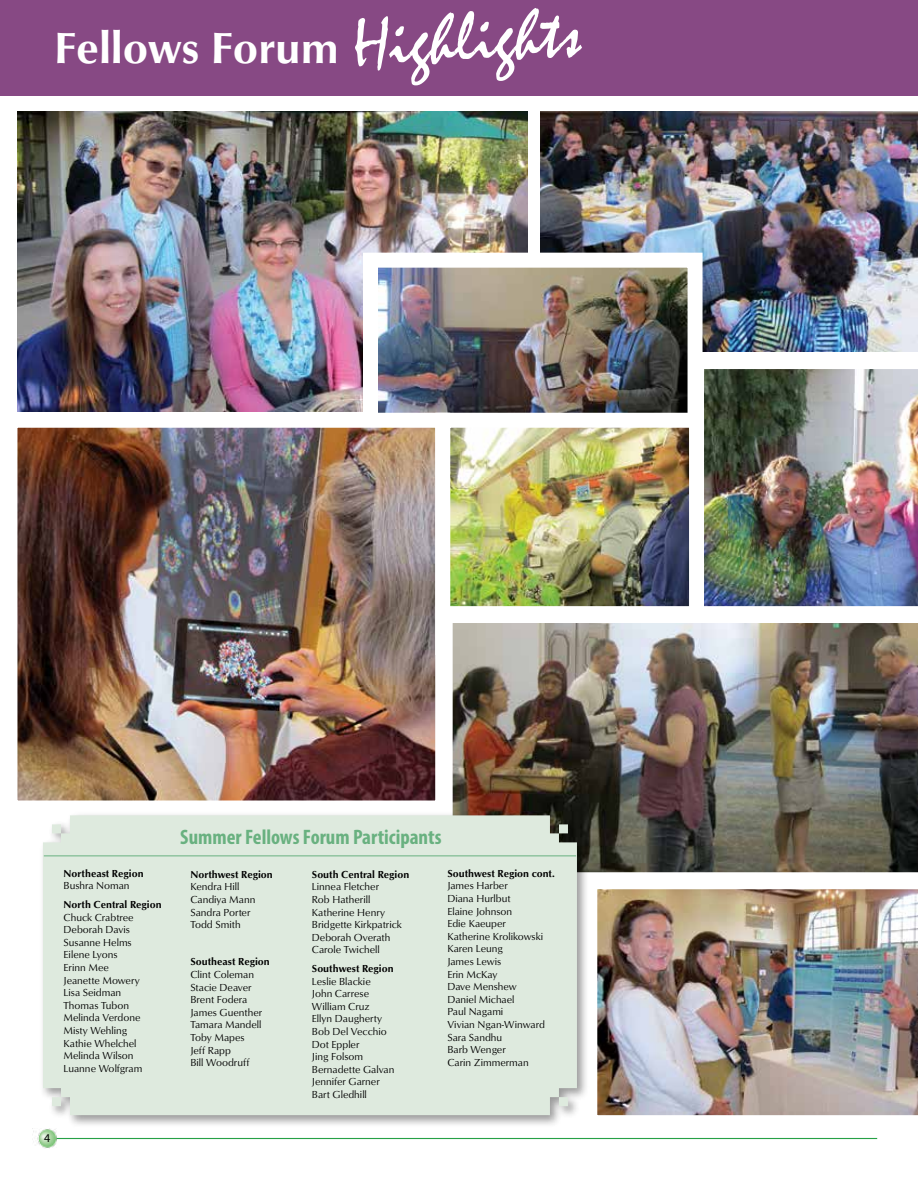
<style>
.page{position:relative;width:918px;height:1188px;background:#fff}
.page>*{position:absolute;margin:0;border:0;box-sizing:border-box;transform-origin:0 0}
.t1{font:72px "Mistral";color:#fff}
.t2{font:700 45px "Opus";color:#fff}
.t3{font:700 condensed 21px "Myriad Pro";color:#69b180}
.t4{font:12px "Myriad Pro";color:#000}
.t5{font:10.5px/12.6px "Opus";color:#000}
.t6{font:700 10.5px "Opus";color:#000}
</style>
<div class="page">
<img style="left:33px;top:1129px;width:24px;height:19px">
<hr style="left:57px;top:1138px;width:820px;height:1px;background:#26a146">
<img style="left:575px;top:898px;width:343px;height:240px">
<div style="left:0;top:0;width:918px;height:95px;background:#874984"></div>
<img style="left:17px;top:112px;width:510px;height:293px">
<img style="left:540px;top:112px;width:378px;height:235px">
<img style="left:379px;top:269px;width:308px;height:136px">
<img style="left:17px;top:405px;width:411px;height:396px">
<img style="left:428px;top:405px;width:254px;height:193px">
<img style="left:682px;top:347px;width:236px;height:251px">
<img style="left:427px;top:598px;width:491px;height:300px">
<div style="left:39px;top:811px;width:550px;height:317px;background:#000;opacity:.4"></div>
<div style="left:43px;top:815px;width:534px;height:300px;background:#deeade"></div>
<hr style="left:44px;top:856px;width:532px;height:1px;background:#69b180">
<h2 class="t2" style="left:54px;top:21px;width:286px">Fellows Forum</h2>
<h1 class="t1" style="left:351px;top:4px;width:230px;rotate:-3deg">Highlights</h1>
<p class="t6" style="left:64px;top:867px;width:82px">Northeast Region</p>
<p class="t5" style="left:64px;top:880px;width:68px">Bushra Noman</p>
<p class="t6" style="left:64px;top:898px;width:100px">North Central Region</p>
<p class="t5" style="left:64px;top:911px;width:80px">Chuck Crabtree<br>Deborah Davis<br>Susanne Helms<br>Eilene Lyons<br>Erinn Mee<br>Jeanette Mowery<br>Lisa Seidman<br>Thomas Tubon<br>Melinda Verdone<br>Misty Wehling<br>Kathie Whelchel<br>Melinda Wilson<br>Luanne Wolfgram</p>
<p class="t4" style="left:44px;top:1131px;width:8px">4</p>
<h3 class="t3" style="left:180px;top:824px;width:263px">Summer Fellows Forum Participants</h3>
<p class="t6" style="left:312px;top:868px;width:99px">South Central Region</p>
<p class="t5" style="left:312px;top:881px;width:92px">Linnea Fletcher<br>Rob Hatherill<br>Katherine Henry<br>Bridgette Kirkpatrick<br>Deborah Overath<br>Carole Twichell</p>
<p class="t6" style="left:312px;top:962px;width:83px">Southwest Region</p>
<p class="t5" style="left:312px;top:975px;width:84px">Leslie Blackie<br>John Carrese<br>William Cruz<br>Ellyn Daugherty<br>Bob Del Vecchio<br>Dot Eppler<br>Jing Folsom<br>Bernadette Galvan<br>Jennifer Garner<br>Bart Gledhill</p>
<p class="t6" style="left:447px;top:867px;width:109px">Southwest Region cont.</p>
<p class="t5" style="left:447px;top:880px;width:99px">James Harber<br>Diana Hurlbut<br>Elaine Johnson<br>Edie Kaeuper<br>Katherine Krolikowski<br>Karen Leung<br>James Lewis<br>Erin McKay<br>Dave Menshew<br>Daniel Michael<br>Paul Nagami<br>Vivian Ngan-Winward<br>Sara Sandhu<br>Barb Wenger<br>Carin Zimmerman</p>
<p class="t6" style="left:190px;top:868px;width:84px">Northwest Region</p>
<p class="t5" style="left:190px;top:881px;width:66px">Kendra Hill<br>Candiya Mann<br>Sandra Porter<br>Todd Smith</p>
<p class="t6" style="left:190px;top:956px;width:81px">Southeast Region</p>
<p class="t5" style="left:190px;top:968px;width:73px">Clint Coleman<br>Stacie Deaver<br>Brent Fodera<br>James Guenther<br>Tamara Mandell<br>Toby Mapes<br>Jeff Rapp<br>Bill Woodruff</p>
</div>
